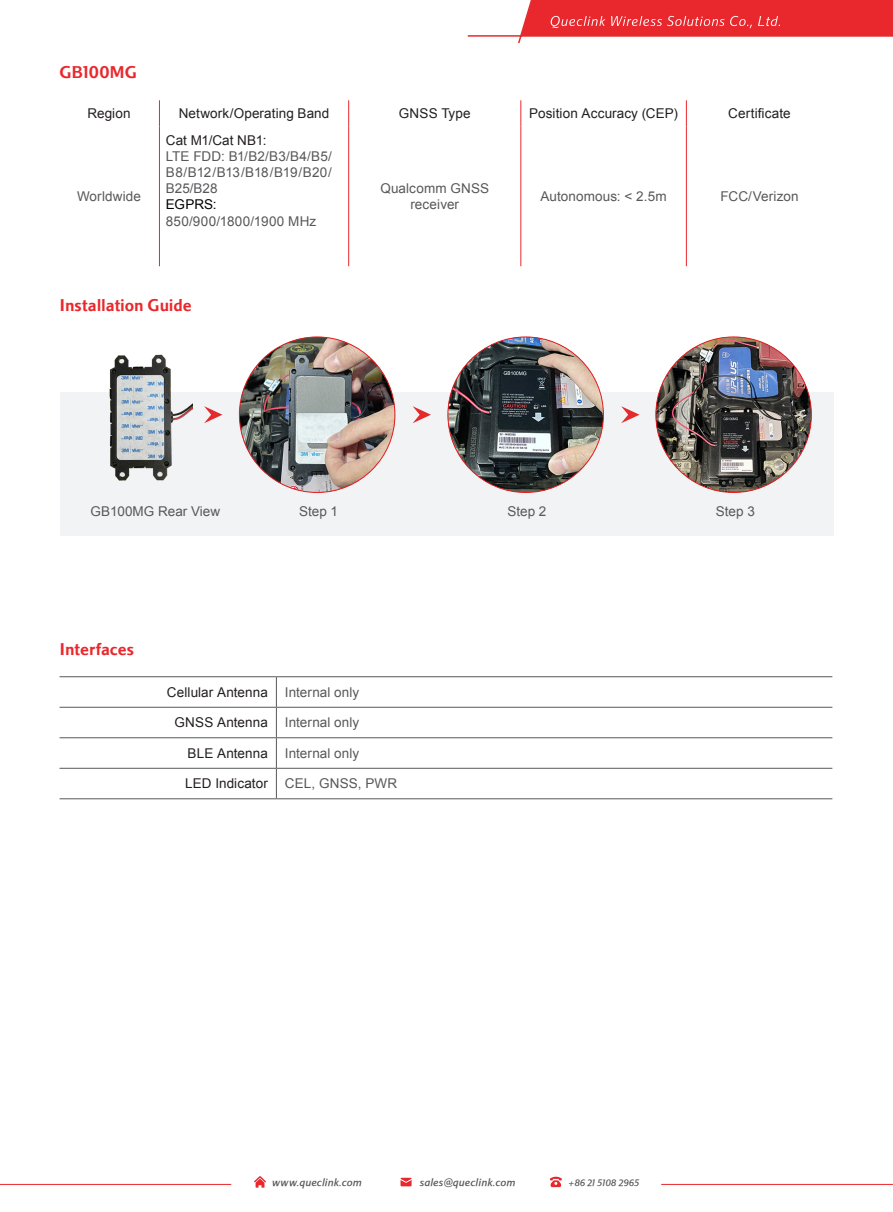
<style>
.page{position:relative;width:893px;height:1212px;background:#fff}
.page>*{position:absolute;margin:0;border:0;box-sizing:border-box;transform-origin:0 0}
.t1{font:700 16.5px "Marriott";letter-spacing:-.005em;color:#e9282d}
.t2{font:13.5px/16.2px "Arial";letter-spacing:.005em;color:#57585a;text-align:justify}
.t3{font:13.5px "Arial";letter-spacing:.005em;color:#231f20}
.t4{font:13.5px "Arial";color:#000}
.t5{font:italic 500 10.5px "Marriott";letter-spacing:.01em;color:#57585a}
.t6{font:italic 500 9px "Marriott";letter-spacing:.015em;color:#57585a}
</style>
<div class="page">
<svg style="left:254px;top:1176px;width:12px;height:11px"></svg>
<svg style="left:401px;top:1178px;width:11px;height:8px"></svg>
<svg style="left:550px;top:1177px;width:12px;height:10px"></svg>
<hr style="left:661px;top:1184px;width:232px;height:1px;background:#e9282d">
<hr style="left:0;top:1184px;width:231px;height:1px;background:#e9282d">
<svg style="left:467px;top:0;width:426px;height:44px"></svg>
<div style="left:60px;top:392px;width:773px;height:143px;background:#f2f3f4"></div>
<svg style="left:159px;top:100px;width:1px;height:27px"></svg>
<svg style="left:348px;top:100px;width:1px;height:27px"></svg>
<hr style="left:159px;top:127px;width:1px;height:139px;background:#e9282d">
<hr style="left:348px;top:127px;width:1px;height:139px;background:#e9282d">
<svg style="left:520px;top:100px;width:1px;height:27px"></svg>
<svg style="left:686px;top:100px;width:1px;height:27px"></svg>
<hr style="left:520px;top:127px;width:1px;height:139px;background:#e9282d">
<hr style="left:686px;top:127px;width:1px;height:139px;background:#e9282d">
<hr style="left:60px;top:676px;width:216px;height:1px;background:#57585a">
<hr style="left:276px;top:676px;width:556px;height:1px;background:#57585a">
<hr style="left:276px;top:677px;width:1px;height:30px;background:#57585a">
<hr style="left:60px;top:707px;width:216px;height:1px;background:#57585a">
<hr style="left:276px;top:707px;width:556px;height:1px;background:#57585a">
<svg style="left:276px;top:708px;width:1px;height:29px"></svg>
<hr style="left:60px;top:737px;width:216px;height:1px;background:#57585a">
<hr style="left:276px;top:737px;width:556px;height:1px;background:#57585a">
<hr style="left:276px;top:738px;width:1px;height:30px;background:#57585a">
<hr style="left:60px;top:768px;width:216px;height:1px;background:#57585a">
<hr style="left:276px;top:768px;width:556px;height:1px;background:#57585a">
<svg style="left:276px;top:769px;width:1px;height:29px"></svg>
<hr style="left:60px;top:798px;width:216px;height:1px;background:#57585a">
<hr style="left:276px;top:798px;width:556px;height:1px;background:#57585a">
<svg style="left:204px;top:406px;width:18px;height:17px"></svg>
<svg style="left:621px;top:406px;width:18px;height:17px"></svg>
<img style="left:239px;top:337px;width:156px;height:155px">
<img style="left:448px;top:337px;width:155px;height:155px">
<img style="left:656px;top:337px;width:155px;height:155px">
<svg style="left:413px;top:406px;width:18px;height:17px"></svg>
<img style="left:239px;top:337px;width:156px;height:155px;border-radius:78px">
<img style="left:448px;top:337px;width:155px;height:155px;border-radius:78px">
<img style="left:656px;top:337px;width:155px;height:155px;border-radius:78px">
<img style="left:109px;top:354px;width:83px;height:127px">
<p class="t1" style="left:60px;top:61px;width:79px">GB100MG</p>
<p class="t3" style="left:87px;top:105px;width:45px">Region</p>
<p class="t3" style="left:179px;top:105px;width:152px">Network/Operating Band</p>
<p class="t3" style="left:399px;top:105px;width:73px">GNSS Type</p>
<p class="t3" style="left:529px;top:105px;width:150px">Position Accuracy (CEP)</p>
<p class="t3" style="left:728px;top:105px;width:64px">Certificate</p>
<p class="t2" style="left:77px;top:188px;width:65px">Worldwide</p>
<p class="t3" style="left:166px;top:131px;width:102px">Cat M1/Cat NB1:</p>
<p class="t2" style="left:166px;top:148px;width:168px">LTE FDD: B1/B2/B3/B4/B5/ B8/B12/B13/B18/B19/B20/ B25/B28</p>
<p class="t4" style="left:166px;top:196px;width:52px">EGPRS:</p>
<p class="t2" style="left:166px;top:213px;width:152px">850/900/1800/1900 MHz</p>
<p class="t1" style="left:60px;top:295px;width:134px">Installation Guide</p>
<p class="t2" style="left:380px;top:180px;width:110px;text-align:center">Qualcomm GNSS receiver</p>
<p class="t2" style="left:541px;top:188px;width:128px">Autonomous: &lt; 2.5m</p>
<p class="t2" style="left:720px;top:188px;width:80px">FCC/Verizon</p>
<p class="t2" style="left:91px;top:504px;width:131px">GB100MG Rear View</p>
<p class="t2" style="left:299px;top:504px;width:41px">Step 1</p>
<p class="t2" style="left:507px;top:504px;width:41px">Step 2</p>
<p class="t2" style="left:716px;top:504px;width:41px">Step 3</p>
<p class="t1" style="left:60px;top:638px;width:76px">Interfaces</p>
<p class="t3" style="left:167px;top:683px;width:102px">Cellular Antenna</p>
<p class="t2" style="left:285px;top:684px;width:76px">Internal only</p>
<p class="t3" style="left:175px;top:714px;width:95px">GNSS Antenna</p>
<p class="t2" style="left:285px;top:715px;width:76px">Internal only</p>
<p class="t3" style="left:188px;top:744px;width:82px">BLE Antenna</p>
<p class="t2" style="left:285px;top:745px;width:76px">Internal only</p>
<p class="t3" style="left:185px;top:775px;width:84px">LED Indicator</p>
<p class="t2" style="left:285px;top:776px;width:114px">CEL, GNSS, PWR</p>
<p class="t5" style="left:273px;top:1176px;width:91px">www.queclink.com</p>
<p class="t5" style="left:420px;top:1176px;width:97px">sales@queclink.com</p>
<p class="t6" style="left:569px;top:1177px;width:72px">+86 21 5108 2965</p>
</div>
